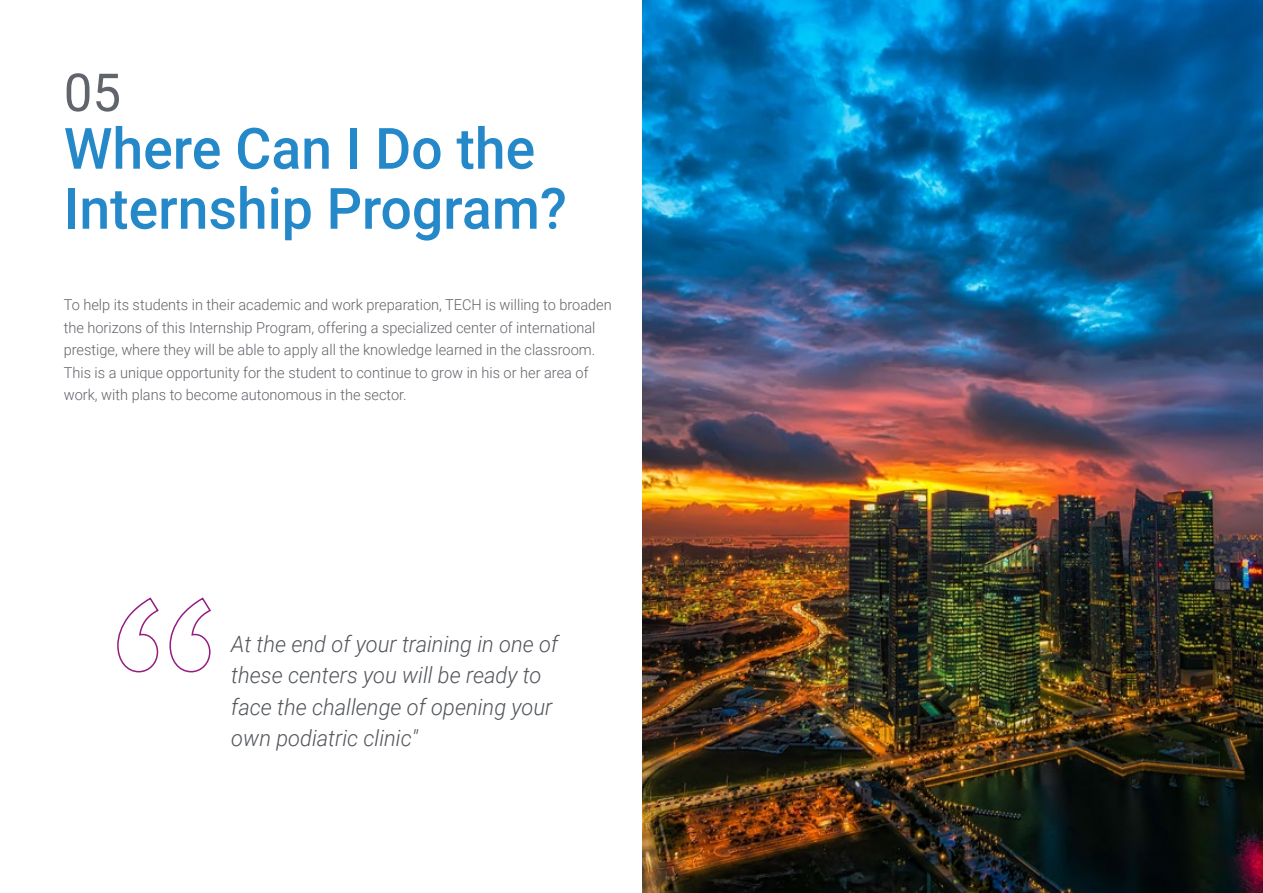
<style>
.page{position:relative;width:1263px;height:893px;background:#fff}
.page>*{position:absolute;margin:0;border:0;box-sizing:border-box;transform-origin:0 0}
.t1{font:500 57px/60px "Roboto";color:#2488c9}
.t2{font:52.5px "Roboto";color:#61646a}
.t3{font:italic 300 22.5px/31.5px "Roboto";color:#52555b}
.t4{font:300 15px/22.5px "Roboto";color:#61646a}
</style>
<div class="page">
<svg style="left:117px;top:597px;width:94px;height:76px"></svg>
<img style="left:642px;top:0;width:621px;height:893px">
<h2 class="t2" style="left:64px;top:56px;width:59px">05</h2>
<h1 class="t1" style="left:64px;top:116px;width:504px">Where Can I Do the<br>Internship Program?</h1>
<p class="t4" style="left:64px;top:293px;width:549px">To help its students in their academic and work preparation, TECH is willing to broaden the horizons of this Internship Program, offering a specialized center of international prestige, where they will be able to apply all the knowledge learned in the classroom.<br>This is a unique opportunity for the student to continue to grow in his or her area of work, with plans to become autonomous in the sector.</p>
<h3 class="t3" style="left:231px;top:627px;width:329px">At the end of your training in one of these centers you will be ready to face the challenge of opening your own podiatric clinic"</h3>
</div>
